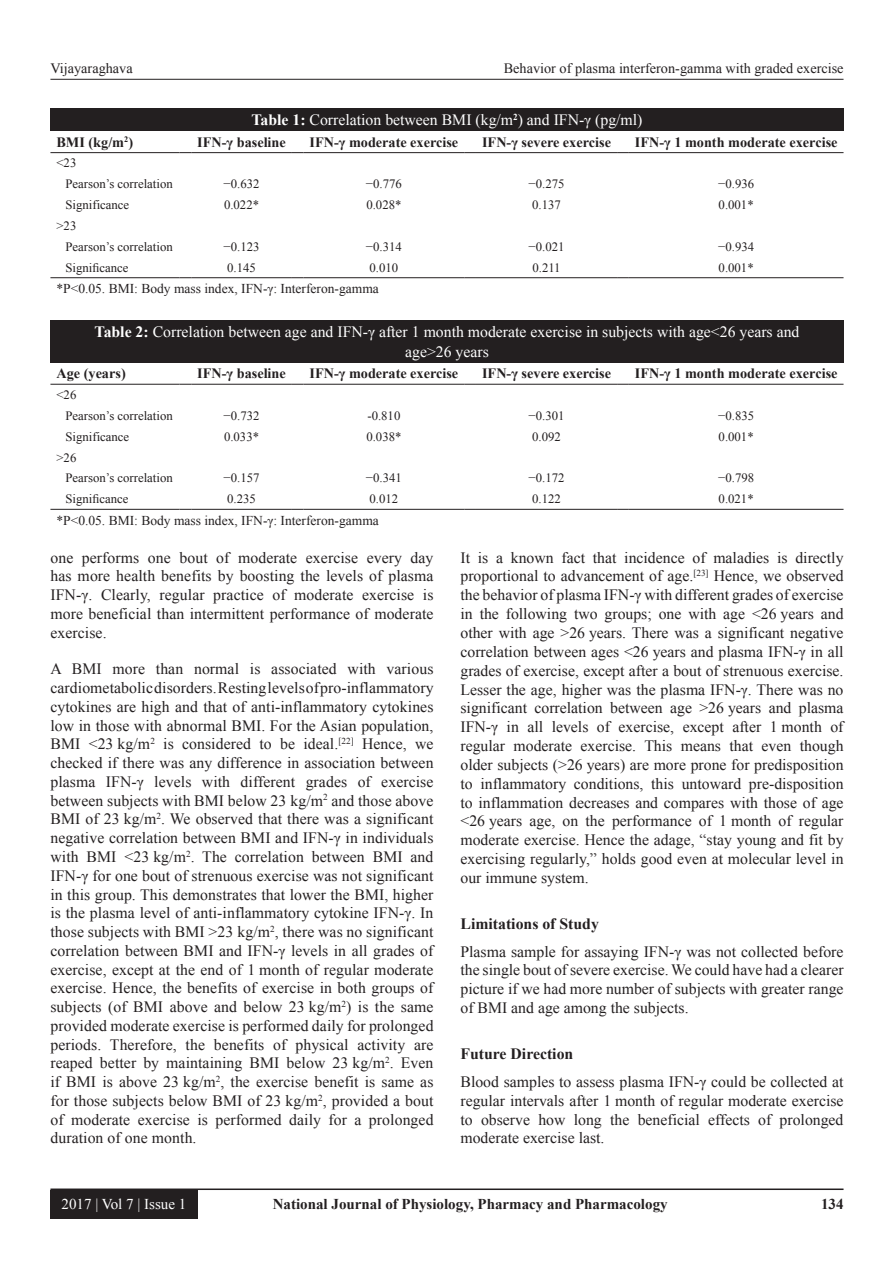
<style>
.page{position:relative;width:894px;height:1263px;background:#fff}
.page>*{position:absolute;margin:0;border:0;box-sizing:border-box;transform-origin:0 0}
.TX{font:15.75px/18.8px "Times New Roman";color:#231f20;text-align:justify}
.TT{font:15.75px/19.5px "Times New Roman";color:#fff;text-align:center}
.t1{font:700 15.75px "Times New Roman";color:#231f20}
.t2{font:700 15px "Times New Roman";color:#231f20}
.t3{font:15px "Times New Roman";color:#fff}
.TCH{font:700 14.25px "Times New Roman";color:#231f20}
.t4{font:14.25px "Times New Roman";color:#231f20}
.TFN{font:13.5px "Times New Roman";color:#231f20}
.TB{font:12.75px "Times New Roman";color:#231f20}
.TBB{font:12.75px "Times New Roman";color:#231f20}
.s1{font-weight:700}
</style>
<div class="page">
<hr style="left:50px;top:79px;width:793px;height:1px;background:#231f20">
<hr style="left:50px;top:1188px;width:793px;height:2px;background:#231f20">
<div style="left:50px;top:1190px;width:147px;height:28px;background:#231f20"></div>
<div style="left:50px;top:108px;width:793px;height:23px;background:#231f20"></div>
<hr style="left:50px;top:277px;width:129px;height:1px;background:#231f20">
<svg style="left:179px;top:277px;width:12px;height:1px"></svg>
<hr style="left:191px;top:277px;width:101px;height:1px;background:#231f20">
<hr style="left:303px;top:277px;width:161px;height:1px;background:#231f20">
<svg style="left:464px;top:277px;width:12px;height:1px"></svg>
<hr style="left:476px;top:277px;width:141px;height:1px;background:#231f20">
<hr style="left:628px;top:277px;width:215px;height:1px;background:#231f20">
<hr style="left:50px;top:152px;width:129px;height:1px;background:#231f20">
<svg style="left:179px;top:152px;width:12px;height:1px"></svg>
<hr style="left:191px;top:152px;width:101px;height:1px;background:#231f20">
<hr style="left:303px;top:152px;width:161px;height:1px;background:#231f20">
<svg style="left:464px;top:152px;width:12px;height:1px"></svg>
<hr style="left:476px;top:152px;width:141px;height:1px;background:#231f20">
<hr style="left:628px;top:152px;width:215px;height:1px;background:#231f20">
<div style="left:50px;top:320px;width:793px;height:42px;background:#231f20"></div>
<hr style="left:50px;top:509px;width:129px;height:1px;background:#231f20">
<svg style="left:179px;top:509px;width:12px;height:1px"></svg>
<hr style="left:191px;top:509px;width:101px;height:1px;background:#231f20">
<hr style="left:303px;top:509px;width:161px;height:1px;background:#231f20">
<svg style="left:464px;top:509px;width:12px;height:1px"></svg>
<hr style="left:476px;top:509px;width:141px;height:1px;background:#231f20">
<hr style="left:628px;top:509px;width:215px;height:1px;background:#231f20">
<hr style="left:50px;top:384px;width:129px;height:1px;background:#231f20">
<svg style="left:179px;top:384px;width:12px;height:1px"></svg>
<hr style="left:191px;top:384px;width:101px;height:1px;background:#231f20">
<hr style="left:303px;top:384px;width:161px;height:1px;background:#231f20">
<svg style="left:464px;top:384px;width:12px;height:1px"></svg>
<hr style="left:476px;top:384px;width:141px;height:1px;background:#231f20">
<hr style="left:628px;top:384px;width:215px;height:1px;background:#231f20">
<p class="t4" style="left:50px;top:58px;width:84px">Vijayaraghava</p>
<p class="t4" style="left:503px;top:58px;width:341px">Behavior of plasma interferon-gamma with graded exercise</p>
<p class="TT" style="left:251px;top:109px;width:392px"><span class="s1">Table 1:</span> Correlation between BMI (kg/m<sup>2</sup>) and IFN‑γ (pg/ml)</p>
<p class="TCH" style="left:56px;top:132px;width:78px">BMI (kg/m<sup>2</sup>)</p>
<p class="TCH" style="left:197px;top:132px;width:90px">IFN‑γ baseline</p>
<p class="TCH" style="left:309px;top:132px;width:150px">IFN‑γ moderate exercise</p>
<p class="TCH" style="left:482px;top:132px;width:130px">IFN‑γ severe exercise</p>
<p class="TCH" style="left:634px;top:132px;width:204px">IFN‑γ 1 month moderate exercise</p>
<p class="TB" style="left:56px;top:154px;width:21px">&lt;23</p>
<p class="TB" style="left:65px;top:175px;width:109px">Pearson’s correlation</p>
<p class="TB" style="left:223px;top:175px;width:37px">−0.632</p>
<p class="TB" style="left:366px;top:175px;width:37px">−0.776</p>
<p class="TB" style="left:528px;top:175px;width:37px">−0.275</p>
<p class="TB" style="left:718px;top:175px;width:37px">−0.936</p>
<p class="TB" style="left:65px;top:196px;width:65px">Significance</p>
<p class="TB" style="left:224px;top:196px;width:37px">0.022*</p>
<p class="TB" style="left:366px;top:196px;width:37px">0.028*</p>
<p class="TB" style="left:532px;top:196px;width:30px">0.137</p>
<p class="TB" style="left:718px;top:196px;width:37px">0.001*</p>
<p class="TB" style="left:56px;top:217px;width:21px">&gt;23</p>
<p class="TB" style="left:65px;top:238px;width:109px">Pearson’s correlation</p>
<p class="TB" style="left:223px;top:238px;width:37px">−0.123</p>
<p class="TB" style="left:366px;top:238px;width:37px">−0.314</p>
<p class="TB" style="left:528px;top:238px;width:37px">−0.021</p>
<p class="TB" style="left:718px;top:238px;width:37px">−0.934</p>
<p class="TBB" style="left:65px;top:258px;width:65px">Significance</p>
<p class="TBB" style="left:227px;top:258px;width:30px">0.145</p>
<p class="TBB" style="left:369px;top:258px;width:30px">0.010</p>
<p class="TBB" style="left:532px;top:258px;width:30px">0.211</p>
<p class="TBB" style="left:718px;top:258px;width:37px">0.001*</p>
<p class="TFN" style="left:56px;top:279px;width:324px">*P&lt;0.05. BMI: Body mass index, IFN‑γ: Interferon‑gamma</p>
<p class="TT" style="left:95px;top:321px;width:706px"><span class="s1">Table 2:</span> Correlation between age and IFN‑γ after 1 month moderate exercise in subjects with age&lt;26 years and age&gt;26 years</p>
<p class="TCH" style="left:56px;top:363px;width:71px">Age (years)</p>
<p class="TCH" style="left:197px;top:363px;width:90px">IFN‑γ baseline</p>
<p class="TCH" style="left:309px;top:363px;width:150px">IFN‑γ moderate exercise</p>
<p class="TCH" style="left:482px;top:363px;width:130px">IFN‑γ severe exercise</p>
<p class="TCH" style="left:634px;top:363px;width:204px">IFN‑γ 1 month moderate exercise</p>
<p class="TB" style="left:56px;top:386px;width:21px">&lt;26</p>
<p class="TB" style="left:65px;top:407px;width:109px">Pearson’s correlation</p>
<p class="TB" style="left:223px;top:407px;width:37px">−0.732</p>
<p class="TB" style="left:367px;top:407px;width:34px">‑0.810</p>
<p class="TB" style="left:528px;top:407px;width:37px">−0.301</p>
<p class="TB" style="left:718px;top:407px;width:37px">−0.835</p>
<p class="TB" style="left:65px;top:427px;width:65px">Significance</p>
<p class="TB" style="left:224px;top:427px;width:37px">0.033*</p>
<p class="TB" style="left:366px;top:427px;width:37px">0.038*</p>
<p class="TB" style="left:532px;top:427px;width:30px">0.092</p>
<p class="TB" style="left:718px;top:427px;width:37px">0.001*</p>
<p class="TB" style="left:56px;top:448px;width:21px">&gt;26</p>
<p class="TB" style="left:65px;top:469px;width:109px">Pearson’s correlation</p>
<p class="TB" style="left:223px;top:469px;width:37px">−0.157</p>
<p class="TB" style="left:366px;top:469px;width:37px">−0.341</p>
<p class="TB" style="left:528px;top:469px;width:37px">−0.172</p>
<p class="TB" style="left:718px;top:469px;width:37px">−0.798</p>
<p class="TBB" style="left:65px;top:490px;width:65px">Significance</p>
<p class="TBB" style="left:227px;top:490px;width:30px">0.235</p>
<p class="TBB" style="left:369px;top:490px;width:30px">0.012</p>
<p class="TBB" style="left:532px;top:490px;width:30px">0.122</p>
<p class="TBB" style="left:718px;top:490px;width:37px">0.021*</p>
<p class="TFN" style="left:56px;top:510px;width:324px">*P&lt;0.05. BMI: Body mass index, IFN‑γ: Interferon‑gamma</p>
<p class="TX" style="left:50px;top:547px;width:384px">one performs one bout of moderate exercise every day has more health benefits by boosting the levels of plasma IFN-γ. Clearly, regular practice of moderate exercise is more beneficial than intermittent performance of moderate exercise.</p>
<p class="TX" style="left:50px;top:659px;width:384px">A BMI more than normal is associated with various cardiometabolic disorders. Resting levels of pro-inflammatory cytokines are high and that of anti-inflammatory cytokines low in those with abnormal BMI. For the Asian population, BMI &lt;23 kg/m<sup>2</sup> is considered to be ideal.<sup>[22]</sup> Hence, we checked if there was any difference in association between plasma IFN-γ levels with different grades of exercise between subjects with BMI below 23 kg/m<sup>2</sup> and those above BMI of 23 kg/m<sup>2</sup>. We observed that there was a significant negative correlation between BMI and IFN-γ in individuals with BMI &lt;23 kg/m<sup>2</sup>. The correlation between BMI and IFN-γ for one bout of strenuous exercise was not significant in this group. This demonstrates that lower the BMI, higher is the plasma level of anti-inflammatory cytokine IFN-γ. In those subjects with BMI &gt;23 kg/m<sup>2</sup>, there was no significant correlation between BMI and IFN-γ levels in all grades of exercise, except at the end of 1 month of regular moderate exercise. Hence, the benefits of exercise in both groups of subjects (of BMI above and below 23 kg/m<sup>2</sup>) is the same provided moderate exercise is performed daily for prolonged periods. Therefore, the benefits of physical activity are reaped better by maintaining BMI below 23 kg/m<sup>2</sup>. Even if BMI is above 23 kg/m<sup>2</sup>, the exercise benefit is same as for those subjects below BMI of 23 kg/m<sup>2</sup>, provided a bout of moderate exercise is performed daily for a prolonged duration of one month.</p>
<p class="TX" style="left:460px;top:547px;width:384px">It is a known fact that incidence of maladies is directly proportional to advancement of age.<sup>[23]</sup> Hence, we observed the behavior of plasma IFN-γ with different grades of exercise in the following two groups; one with age &lt;26 years and other with age &gt;26 years. There was a significant negative correlation between ages &lt;26 years and plasma IFN-γ in all grades of exercise, except after a bout of strenuous exercise.<br>Lesser the age, higher was the plasma IFN-γ. There was no significant correlation between age &gt;26 years and plasma IFN-γ in all levels of exercise, except after 1 month of regular moderate exercise. This means that even though older subjects (&gt;26 years) are more prone for predisposition to inflammatory conditions, this untoward pre-disposition to inflammation decreases and compares with those of age &lt;26 years age, on the performance of 1 month of regular moderate exercise. Hence the adage, “stay young and fit by exercising regularly,” holds good even at molecular level in our immune system.</p>
<h2 class="t1" style="left:460px;top:912px;width:140px">Limitations of Study</h2>
<p class="TX" style="left:460px;top:941px;width:384px">Plasma sample for assaying IFN-γ was not collected before the single bout of severe exercise. We could have had a clearer picture if we had more number of subjects with greater range of BMI and age among the subjects.</p>
<h2 class="t1" style="left:460px;top:1042px;width:114px">Future Direction</h2>
<p class="TX" style="left:460px;top:1071px;width:384px">Blood samples to assess plasma IFN-γ could be collected at regular intervals after 1 month of regular moderate exercise to observe how long the beneficial effects of prolonged moderate exercise last.</p>
<p class="t3" style="left:62px;top:1193px;width:126px">2017 | Vol 7 | Issue 1</p>
<p class="t2" style="left:272px;top:1193px;width:396px">National Journal of Physiology, Pharmacy and Pharmacology</p>
<p class="t2" style="left:820px;top:1193px;width:24px">134</p>
</div>
